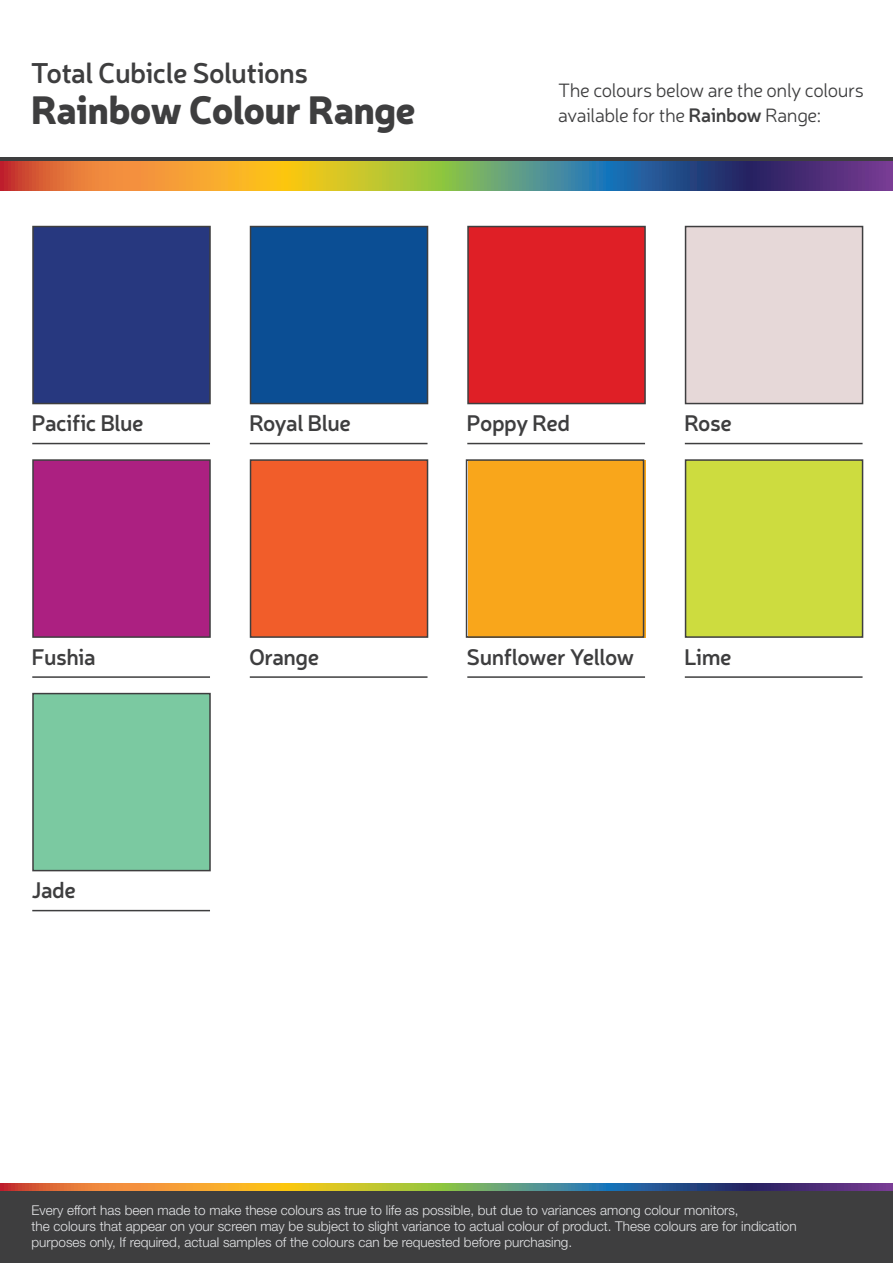
<style>
.page{position:relative;width:893px;height:1263px;background:#fff}
.page>*{position:absolute;margin:0;border:0;box-sizing:border-box;transform-origin:0 0}
.t1{font:900 39px "Neris";letter-spacing:-.02em;color:#3e3e3f}
.t2{font:600 28.5px "Neris";letter-spacing:-.02em;color:#3e3e3f}
.t3{font:600 22.5px "Neris";letter-spacing:-.02em;color:#3e3e3f}
.t4{font:300 19.5px/25px "Neris";letter-spacing:-.02em;color:#3e3e3f}
.t5{font:300 13.5px/16px "Helvetica Neue LT Std";color:#e6e7e9}
.s1{font-weight:600}
</style>
<div class="page">
<div style="left:0;top:1187px;width:893px;height:76px;background:#3e3e3f"></div>
<svg style="left:0;top:161px;width:893px;height:29px;background:#917f59"></svg>
<svg style="left:0;top:1183px;width:893px;height:8px;background:#917f59"></svg>
<hr style="left:0;top:157px;width:893px;height:4px;background:#3e3e3f">
<div style="left:32px;top:226px;width:179px;height:178px;background:#27387f;border:2px solid #3e3e3f"></div>
<hr style="left:32px;top:443px;width:178px;height:1px;background:#3e3e3f">
<div style="left:250px;top:226px;width:178px;height:178px;background:#0b4e94;border:2px solid #3e3e3f"></div>
<hr style="left:250px;top:443px;width:177px;height:1px;background:#3e3e3f">
<div style="left:467px;top:226px;width:179px;height:178px;background:#df1f26;border:2px solid #3e3e3f"></div>
<hr style="left:467px;top:443px;width:178px;height:1px;background:#3e3e3f">
<div style="left:685px;top:226px;width:178px;height:178px;background:#e6d8d8;border:2px solid #3e3e3f"></div>
<hr style="left:685px;top:443px;width:177px;height:1px;background:#3e3e3f">
<div style="left:32px;top:459px;width:179px;height:179px;background:#ac2081;border:2px solid #3e3e3f"></div>
<hr style="left:32px;top:676px;width:178px;height:2px;background:#3e3e3f">
<div style="left:250px;top:459px;width:178px;height:179px;background:#f15d2a;border:2px solid #3e3e3f"></div>
<hr style="left:250px;top:676px;width:177px;height:2px;background:#3e3e3f">
<div style="left:468px;top:460px;width:177px;height:177px;background:#f9a61b"></div>
<hr style="left:467px;top:676px;width:178px;height:2px;background:#3e3e3f">
<div style="left:685px;top:459px;width:178px;height:179px;background:#cddc3f;border:2px solid #3e3e3f"></div>
<hr style="left:685px;top:676px;width:177px;height:2px;background:#3e3e3f">
<div style="left:32px;top:693px;width:179px;height:178px;background:#7bc9a1;border:2px solid #3e3e3f"></div>
<hr style="left:32px;top:910px;width:178px;height:1px;background:#3e3e3f">
<div style="left:466px;top:459px;width:178px;height:179px;border:2px solid #3e3e3f"></div>
<h2 class="t2" style="left:31px;top:53px;width:279px">Total Cubicle Solutions</h2>
<h1 class="t1" style="left:31px;top:81px;width:387px">Rainbow Colour Range</h1>
<h3 class="t4" style="left:558px;top:77px;width:307px">The colours below are the only colours available for the <span class="s1">Rainbow</span> Range:</h3>
<h3 class="t3" style="left:32px;top:408px;width:114px">Pacific Blue</h3>
<h3 class="t3" style="left:249px;top:408px;width:104px">Royal Blue</h3>
<h3 class="t3" style="left:466px;top:408px;width:105px">Poppy Red</h3>
<h3 class="t3" style="left:684px;top:408px;width:49px">Rose</h3>
<h3 class="t3" style="left:32px;top:641px;width:66px">Fushia</h3>
<h3 class="t3" style="left:249px;top:641px;width:72px">Orange</h3>
<h3 class="t3" style="left:466px;top:641px;width:169px">Sunflower Yellow</h3>
<h3 class="t3" style="left:684px;top:641px;width:49px">Lime</h3>
<h3 class="t3" style="left:32px;top:875px;width:46px">Jade</h3>
<p class="t5" style="left:32px;top:1202px;width:767px">Every effort has been made to make these colours as true to life as possible, but due to variances among colour monitors,<br>the colours that appear on your screen may be subject to slight variance to actual colour of product. These colours are for indication purposes only, If required, actual samples of the colours can be requested before purchasing.</p>
</div>
